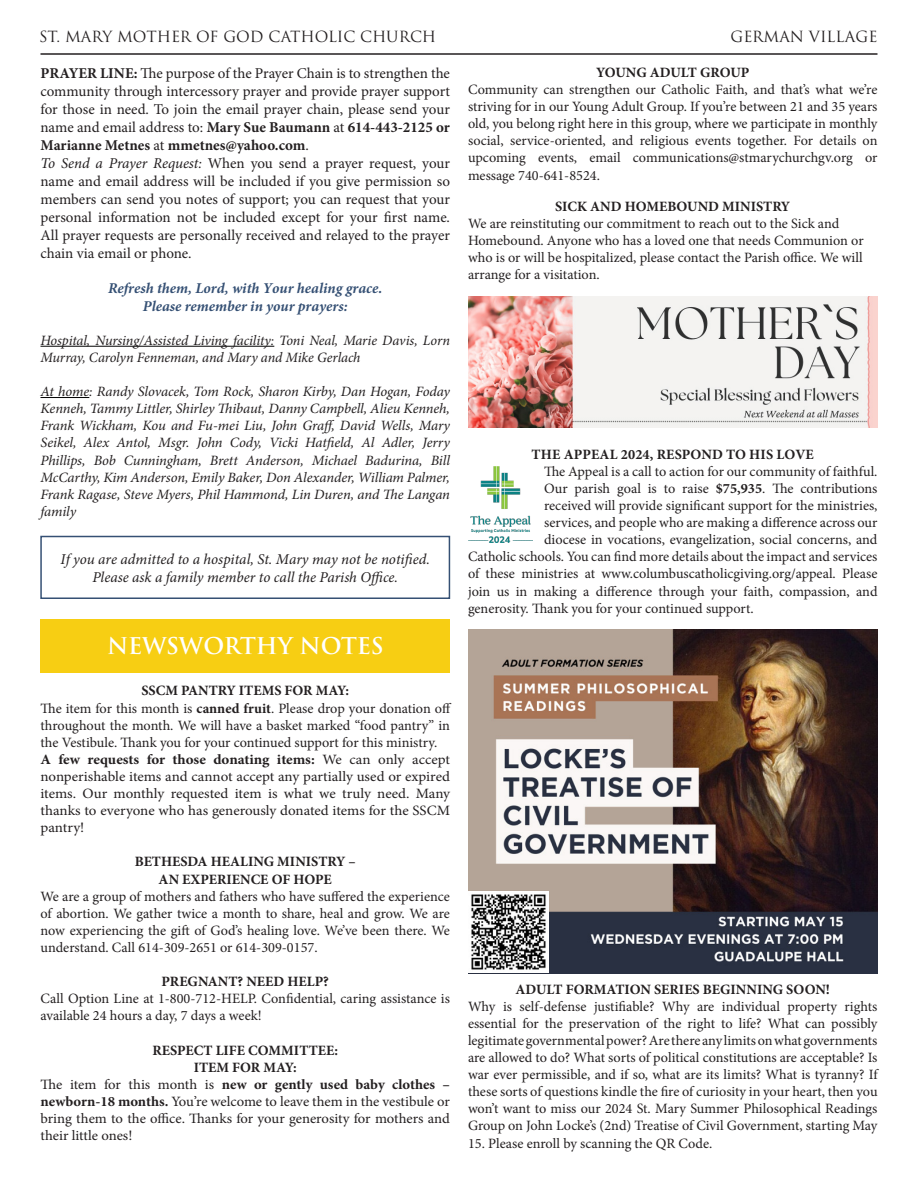
<style>
.page{position:relative;width:918px;height:1188px;background:#fff}
.page>*{position:absolute;margin:0;border:0;box-sizing:border-box;transform-origin:0 0}
.t1{font:600 22.5px "Trajan Pro 3";letter-spacing:-.005em;color:#fff}
.t2{font:15px/18px "Minion Pro";letter-spacing:-.005em;color:#231f20;text-align:justify}
.t3{font:italic 15px/18px "Minion Pro";color:#231f20;text-align:center}
.t4{font:italic 700 15px/18px "Minion Pro";color:#355074;text-align:center}
.t5{font:15px "Trajan Pro 3";color:#231f20}
.Plain_Text{font:14.25px/17.1px "Minion Pro";color:#231f20;text-align:justify}
.t6{font:italic 14.25px/17.1px "Minion Pro";letter-spacing:-.01em;color:#231f20}
.Plain_Text-2{font:14.25px/17.1px "Minion Pro";color:#231f20;text-align:justify;scale:1.05 1}
.Plain_Text-3{font:700 14.25px "Minion Pro";color:#231f20}
.s1{font-weight:700}
.s2{font-style:italic}
</style>
<div class="page">
<hr style="left:40px;top:53px;width:838px;height:2px;background:#231f20">
<hr style="left:40px;top:346px;width:234px;height:1px;background:#000">
<hr style="left:40px;top:397px;width:49px;height:1px;background:#000">
<div style="left:40px;top:536px;width:410px;height:63px;border:2px solid #355074"></div>
<div style="left:40px;top:619px;width:410px;height:53px;background:#f7ce13"></div>
<img style="left:468px;top:297px;width:410px;height:130px">
<img style="left:468px;top:467px;width:64px;height:75px">
<img style="left:468px;top:630px;width:410px;height:343px">
<img style="left:468px;top:892px;width:80px;height:81px">
<p class="t5" style="left:39px;top:26px;width:399px">ST. MARY MOTHER OF GOD CATHOLIC CHURCH</p>
<p class="t5" style="left:731px;top:26px;width:148px">GERMAN VILLAGE</p>
<p class="t2" style="left:40px;top:64px;width:411px"><span class="s1">PRAYER LINE:</span> The purpose of the Prayer Chain is to strengthen the community through intercessory prayer and provide prayer support for those in need. To join the email prayer chain, please send your name and email address to: <span class="s1">Mary Sue Baumann</span> at <span class="s1">614-443-2125 or Marianne Metnes</span> at <span class="s1">mmetnes@yahoo.com</span>.</p>
<p class="t2" style="left:40px;top:154px;width:411px"><span class="s2">To Send a Prayer Request:</span> When you send a prayer request, your name and email address will be included if you give permission so members can send you notes of support; you can request that your personal information not be included except for your first name.<br>All prayer requests are personally received and relayed to the prayer chain via email or phone.</p>
<p class="t4" style="left:108px;top:279px;width:276px">Refresh them, Lord, with Your healing grace.<br>Please remember in your prayers:</p>
<p class="t6" style="left:40px;top:332px;width:411px">Hospital, Nursing/Assisted Living facility: Toni Neal, Marie Davis, Lorn<br>Murray, Carolyn Fenneman, and Mary and Mike Gerlach</p>
<p class="t6" style="left:40px;top:383px;width:411px;text-align:justify">At home: Randy Slovacek, Tom Rock, Sharon Kirby, Dan Hogan, Foday Kenneh, Tammy Littler, Shirley Thibaut, Danny Campbell, Alieu Kenneh, Frank Wickham, Kou and Fu-mei Liu, John Graff, David Wells, Mary Seikel, Alex Antol, Msgr. John Cody, Vicki Hatfield, Al Adler, Jerry Phillips, Bob Cunningham, Brett Anderson, Michael Badurina, Bill McCarthy, Kim Anderson, Emily Baker, Don Alexander, William Palmer, Frank Ragase, Steve Myers, Phil Hammond, Lin Duren, and The Langan family</p>
<p class="t3" style="left:61px;top:550px;width:371px">If you are admitted to a hospital, St. Mary may not be notified.<br>Please ask a family member to call the Parish Office.</p>
<p class="Plain_Text-3" style="left:596px;top:62px;width:155px">YOUNG ADULT GROUP</p>
<p class="Plain_Text" style="left:468px;top:81px;width:411px">Community can strengthen our Catholic Faith, and that’s what we’re striving for in our Young Adult Group. If you’re between 21 and 35 years old, you belong right here in this group, where we participate in monthly social, service-oriented, and religious events together. For details on upcoming events, email communications@stmarychurchgv.org or message 740-641-8524.</p>
<p class="Plain_Text-3" style="left:555px;top:196px;width:237px">SICK AND HOMEBOUND MINISTRY</p>
<p class="Plain_Text" style="left:468px;top:215px;width:397px;text-align:left">We are reinstituting our commitment to reach out to the Sick and Homebound. Anyone who has a loved one that needs Communion or who is or will be hospitalized, please contact the Parish office. We will arrange for a visitation.</p>
<p class="Plain_Text-3" style="left:532px;top:444px;width:284px">THE APPEAL 2024, RESPOND TO HIS LOVE</p>
<p class="Plain_Text" style="left:544px;top:463px;width:335px">The Appeal is a call to action for our community of faithful.</p>
<p class="Plain_Text" style="left:544px;top:480px;width:335px">Our parish goal is to raise <span class="s1">$75,935</span>. The contributions</p>
<p class="Plain_Text" style="left:544px;top:497px;width:335px">received will provide significant support for the ministries,</p>
<p class="Plain_Text" style="left:544px;top:514px;width:335px">services, and people who are making a difference across our</p>
<p class="Plain_Text" style="left:544px;top:531px;width:335px">diocese in vocations, evangelization, social concerns, and</p>
<p class="Plain_Text" style="left:468px;top:548px;width:411px">Catholic schools. You can find more details about the impact and services</p>
<p class="Plain_Text" style="left:468px;top:565px;width:411px">of these ministries at www.columbuscatholicgiving.org/appeal. Please</p>
<p class="Plain_Text" style="left:468px;top:582px;width:411px">join us in making a difference through your faith, compassion, and</p>
<p class="Plain_Text" style="left:468px;top:600px;width:287px">generosity. Thank you for your continued support.</p>
<p class="t1" style="left:107px;top:630px;width:278px">NEWSWORTHY NOTES</p>
<p class="Plain_Text-3" style="left:141px;top:681px;width:209px">SSCM PANTRY ITEMS FOR MAY:</p>
<p class="Plain_Text" style="left:40px;top:699px;width:412px">The item for this month is <span class="s1">canned fruit</span>. Please drop your donation off throughout the month. We will have a basket marked “food pantry” in the Vestibule. Thank you for your continued support for this ministry.</p>
<p class="Plain_Text-2" style="left:40px;top:751px;width:392px"><span class="s1">A few requests for those donating items:</span> We can only accept nonperishable items and cannot accept any partially used or expired items. Our monthly requested item is what we truly need. Many thanks to everyone who has generously donated items for the SSCM pantry!</p>
<p class="Plain_Text-3" style="left:135px;top:852px;width:223px">BETHESDA HEALING MINISTRY –</p>
<p class="Plain_Text-3" style="left:159px;top:869px;width:175px">AN EXPERIENCE OF HOPE</p>
<p class="Plain_Text" style="left:40px;top:888px;width:411px">We are a group of mothers and fathers who have suffered the experience of abortion. We gather twice a month to share, heal and grow. We are now experiencing the gift of God’s healing love. We’ve been there. We understand. Call 614-309-2651 or 614-309-0157.</p>
<p class="Plain_Text-3" style="left:162px;top:972px;width:169px">PREGNANT? NEED HELP?</p>
<p class="Plain_Text" style="left:40px;top:990px;width:411px">Call Option Line at 1-800-712-HELP. Confidential, caring assistance is available 24 hours a day, 7 days a week!</p>
<p class="Plain_Text-3" style="left:152px;top:1040px;width:187px">RESPECT LIFE COMMITTEE:</p>
<p class="Plain_Text-3" style="left:194px;top:1057px;width:105px">ITEM FOR MAY:</p>
<p class="Plain_Text" style="left:40px;top:1076px;width:411px">The item for this month is <span class="s1">new or gently used baby clothes – newborn-18 months.</span> You’re welcome to leave them in the vestibule or bring them to the office. Thanks for your generosity for mothers and their little ones!</p>
<p class="Plain_Text-3" style="left:515px;top:979px;width:316px">ADULT FORMATION SERIES BEGINNING SOON!</p>
<p class="Plain_Text" style="left:468px;top:998px;width:411px">Why is self-defense justifiable? Why are individual property rights essential for the preservation of the right to life? What can possibly legitimate governmental power? Are there any limits on what governments are allowed to do? What sorts of political constitutions are acceptable? Is war ever permissible, and if so, what are its limits? What is tyranny? If these sorts of questions kindle the fire of curiosity in your heart, then you won’t want to miss our 2024 St. Mary Summer Philosophical Readings Group on John Locke’s (2nd) Treatise of Civil Government, starting May</p>
<p class="Plain_Text" style="left:468px;top:1134px;width:246px">15. Please enroll by scanning the QR Code.</p>
</div>
